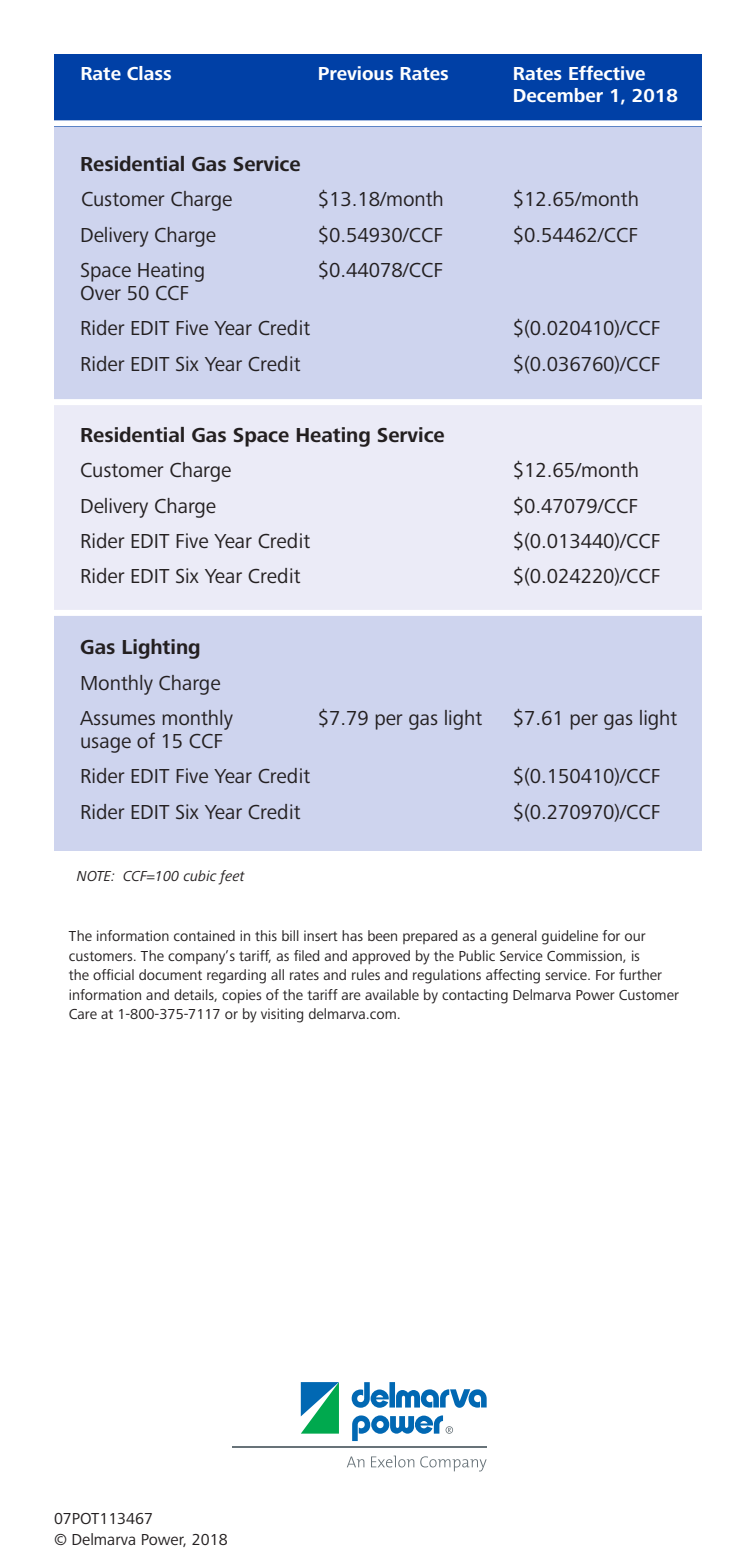
<style>
.page{position:relative;width:756px;height:1566px;background:#fff}
.page>*{position:absolute;margin:0;border:0;box-sizing:border-box;transform-origin:0 0}
.t1{font:21px/22.5px "Frutiger Next Pro";letter-spacing:-.005em;color:#231f20}
.t2{font:700 21px "Frutiger Next Pro";letter-spacing:-.005em;color:#231f20}
.t3{font:700 19.5px/22.5px "Frutiger Next Pro";color:#fff}
.t4{font:16.5px "Frutiger Next Pro";color:#231f20}
.t5{font:15px/19.5px "Frutiger Next Pro";color:#231f20}
.t6{font:italic 15px "Frutiger Next Pro";color:#231f20}
</style>
<div class="page">
<div style="left:55px;top:613px;width:647px;height:238px;background:#ced4ee"></div>
<div style="left:55px;top:402px;width:647px;height:211px;background:#ebebf7"></div>
<div style="left:55px;top:128px;width:647px;height:274px;background:#ced4ee"></div>
<svg style="left:347px;top:1456px;width:140px;height:15px"></svg>
<svg style="left:352px;top:1382px;width:135px;height:59px"></svg>
<svg style="left:301px;top:1382px;width:38px;height:52px;background:#2ca28d"></svg>
<hr style="left:232px;top:1446px;width:255px;height:2px;background:#687379">
<div style="left:54px;top:54px;width:648px;height:72px;background:#0040a6"></div>
<div style="left:53px;top:120px;width:650px;height:6px;background:#fff"></div>
<div style="left:53px;top:399px;width:650px;height:6px;background:#fff"></div>
<div style="left:53px;top:610px;width:650px;height:6px;background:#fff"></div>
<p class="t3" style="left:80px;top:62px;width:93px">Rate Class</p>
<p class="t3" style="left:318px;top:62px;width:133px">Previous Rates</p>
<p class="t3" style="left:513px;top:62px;width:166px">Rates Effective<br>December 1, 2018</p>
<p class="t2" style="left:80px;top:152px;width:222px">Residential Gas Service</p>
<p class="t1" style="left:81px;top:188px;width:153px">Customer Charge</p>
<p class="t1" style="left:318px;top:188px;width:128px">$13.18/month</p>
<p class="t1" style="left:513px;top:188px;width:128px">$12.65/month</p>
<p class="t1" style="left:80px;top:224px;width:138px">Delivery Charge</p>
<p class="t1" style="left:318px;top:224px;width:127px">$0.54930/CCF</p>
<p class="t1" style="left:513px;top:224px;width:127px">$0.54462/CCF</p>
<p class="t1" style="left:80px;top:259px;width:127px">Space Heating<br>Over 50 CCF</p>
<p class="t1" style="left:318px;top:259px;width:127px">$0.44078/CCF</p>
<p class="t1" style="left:80px;top:317px;width:232px">Rider EDIT Five Year Credit</p>
<p class="t1" style="left:513px;top:317px;width:149px">$(0.020410)/CCF</p>
<p class="t1" style="left:80px;top:353px;width:222px">Rider EDIT Six Year Credit</p>
<p class="t1" style="left:513px;top:353px;width:149px">$(0.036760)/CCF</p>
<p class="t2" style="left:80px;top:423px;width:366px">Residential Gas Space Heating Service</p>
<p class="t1" style="left:80px;top:459px;width:153px">Customer Charge</p>
<p class="t1" style="left:513px;top:459px;width:128px">$12.65/month</p>
<p class="t1" style="left:80px;top:494px;width:138px">Delivery Charge</p>
<p class="t1" style="left:513px;top:494px;width:127px">$0.47079/CCF</p>
<p class="t1" style="left:80px;top:530px;width:232px">Rider EDIT Five Year Credit</p>
<p class="t1" style="left:513px;top:530px;width:149px">$(0.013440)/CCF</p>
<p class="t1" style="left:80px;top:565px;width:222px">Rider EDIT Six Year Credit</p>
<p class="t1" style="left:513px;top:565px;width:149px">$(0.024220)/CCF</p>
<p class="t2" style="left:80px;top:635px;width:122px">Gas Lighting</p>
<p class="t1" style="left:80px;top:672px;width:142px">Monthly Charge</p>
<p class="t1" style="left:80px;top:707px;width:154px">Assumes monthly usage of 15 CCF</p>
<p class="t1" style="left:318px;top:707px;width:166px">$7.79 per gas light</p>
<p class="t1" style="left:513px;top:707px;width:166px">$7.61 per gas light</p>
<p class="t1" style="left:80px;top:765px;width:232px">Rider EDIT Five Year Credit</p>
<p class="t1" style="left:513px;top:765px;width:149px">$(0.150410)/CCF</p>
<p class="t1" style="left:80px;top:801px;width:222px">Rider EDIT Six Year Credit</p>
<p class="t1" style="left:513px;top:801px;width:149px">$(0.270970)/CCF</p>
<p class="t6" style="left:77px;top:868px;width:169px">NOTE: CCF=100 cubic feet</p>
<p class="t5" style="left:69px;top:926px;width:612px">The information contained in this bill insert has been prepared as a general guideline for our customers. The company’s tariff, as filed and approved by the Public Service Commission, is<br>the official document regarding all rates and rules and regulations affecting service. For further information and details, copies of the tariff are available by contacting Delmarva Power Customer Care at 1-800-375-7117 or by visiting delmarva.com.</p>
<p class="t4" style="left:54px;top:1509px;width:101px">07POT113467</p>
<p class="t4" style="left:54px;top:1530px;width:175px">© Delmarva Power, 2018</p>
</div>
